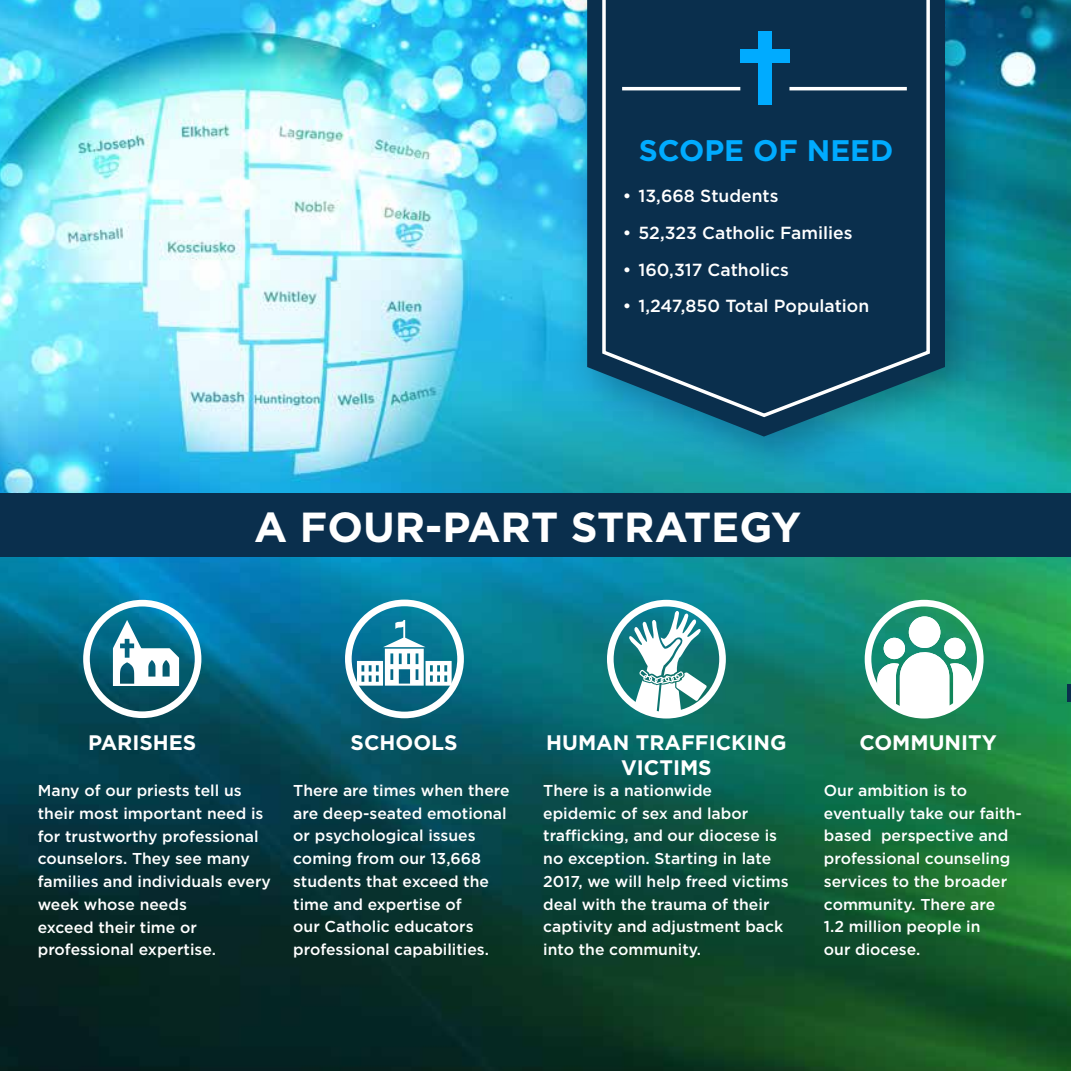
<style>
.page{position:relative;width:1071px;height:1071px;background:#fff}
.page>*{position:absolute;margin:0;border:0;box-sizing:border-box;transform-origin:0 0}
.t1{font:700 42px "Gotham";color:#fff}
.t2{font:700 29.75px "Gotham";color:#00abff}
.t3{font:700 21px/25.2px "Gotham";color:#fff;text-align:center}
.t4{font:500 17.5px "Gotham";color:#fff}
.t5{font:500 15.75px/22.8px "Gotham";color:#fff}
</style>
<div class="page">
<img style="left:0;top:0;width:1071px;height:1071px">
<div style="left:83px;top:600px;width:118px;height:118px;border:7px solid #fff;border-radius:50%"></div>
<svg style="left:113px;top:620px;width:66px;height:66px"></svg>
<div style="left:564px;top:0;width:429px;height:481px;background:#000;opacity:.3"></div>
<svg style="left:587px;top:0;width:358px;height:437px;background:#105b77"></svg>
<svg style="left:601px;top:0;width:331px;height:419px;background:#113955"></svg>
<div style="left:0;top:493px;width:1071px;height:63px;background:#0a2f4d"></div>
<div style="left:345px;top:600px;width:119px;height:118px;border:7px solid #fff;border-radius:50%"></div>
<svg style="left:357px;top:620px;width:95px;height:66px"></svg>
<div style="left:607px;top:600px;width:119px;height:119px;border:7px solid #fff;border-radius:50%"></div>
<svg style="left:627px;top:610px;width:80px;height:106px"></svg>
<div style="left:865px;top:600px;width:119px;height:119px;border:7px solid #fff;border-radius:50%"></div>
<svg style="left:877px;top:649px;width:95px;height:65px"></svg>
<div style="left:909px;top:616px;width:31px;height:32px;background:#fff;border-radius:50%"></div>
<div style="left:944px;top:638px;width:22px;height:21px;background:#fff;border-radius:50%"></div>
<div style="left:884px;top:638px;width:21px;height:21px;background:#fff;border-radius:50%"></div>
<div style="left:740px;top:49px;width:49px;height:14px;background:#00abff"></div>
<div style="left:758px;top:32px;width:14px;height:73px;background:#00abff"></div>
<hr style="left:789px;top:87px;width:118px;height:3px;background:#fff">
<hr style="left:622px;top:87px;width:118px;height:3px;background:#fff">
<hr style="left:1067px;top:684px;width:4px;height:18px;background:#0a2f4d">
<h2 class="t2" style="left:639px;top:133px;width:256px">SCOPE OF NEED</h2>
<p class="t4" style="left:623px;top:186px;width:157px">• 13,668 Students</p>
<p class="t4" style="left:623px;top:223px;width:231px">• 52,323 Catholic Families</p>
<p class="t4" style="left:623px;top:260px;width:168px">• 160,317 Catholics</p>
<p class="t4" style="left:623px;top:296px;width:248px">• 1,247,850 Total Population</p>
<h1 class="t1" style="left:254px;top:503px;width:549px">A FOUR-PART STRATEGY</h1>
<h3 class="t3" style="left:88px;top:730px;width:110px">PARISHES</h3>
<h3 class="t3" style="left:351px;top:730px;width:109px">SCHOOLS</h3>
<h3 class="t3" style="left:546px;top:730px;width:242px">HUMAN TRAFFICKING<br>VICTIMS</h3>
<h3 class="t3" style="left:859px;top:730px;width:139px">COMMUNITY</h3>
<p class="t5" style="left:38px;top:779px;width:235px">Many of our priests tell us their most important need is for trustworthy professional counselors. They see many families and individuals every week whose needs<br>exceed their time or professional expertise.</p>
<p class="t5" style="left:293px;top:779px;width:218px">There are times when there are deep-seated emotional or psychological issues coming from our 13,668 students that exceed the time and expertise of<br>our Catholic educators professional capabilities.</p>
<p class="t5" style="left:543px;top:779px;width:247px">There is a nationwide epidemic of sex and labor trafficking, and our diocese is no exception. Starting in late<br>2017, we will help freed victims deal with the trauma of their captivity and adjustment back into the community.</p>
<p class="t5" style="left:824px;top:779px;width:200px">Our ambition is to eventually take our faith&shy;based perspective and professional counseling services to the broader community. There are<br>1.2 million people in<br>our diocese.</p>
</div>
